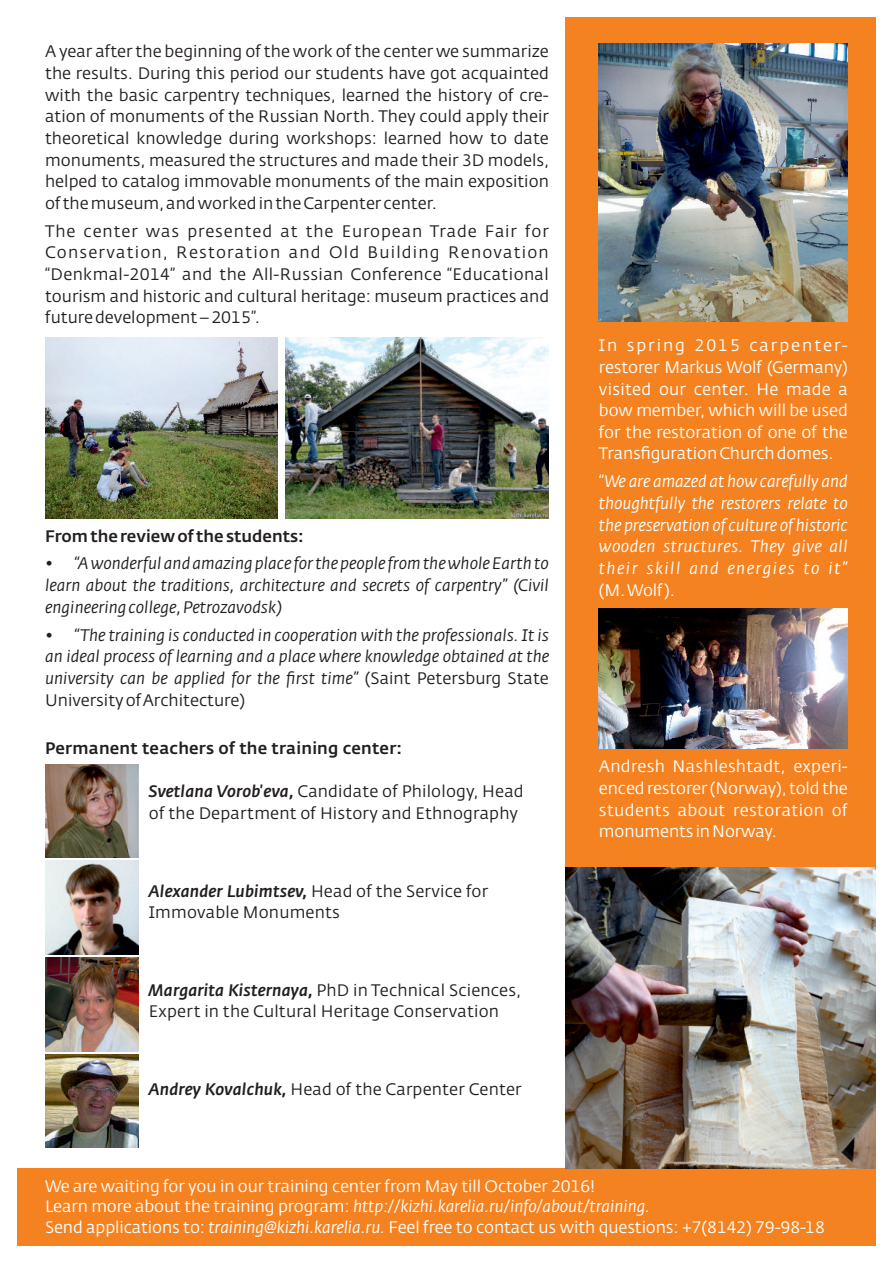
<style>
.page{position:relative;width:893px;height:1263px;background:#fff}
.page>*{position:absolute;margin:0;border:0;box-sizing:border-box;transform-origin:0 0}
.t1{font:16.5px/21.6px "IB Fedra";letter-spacing:.01em;color:#231f20}
.t2{font:16.5px/21.6px "IB Fedra";letter-spacing:-.005em;color:#fff;text-align:justify}
.t3{font:italic 16.5px/21.6px "IB Fedra";color:#231f20;text-align:justify}
.t4{font:italic 16.5px/21.6px "IB Fedra";letter-spacing:.03em;color:#fff;text-align:justify}
.t5{font:700 16.5px "IB Fedra";letter-spacing:.01em;color:#231f20}
.s1{font-style:normal}
.s2{font-weight:700;font-style:italic}
.s3{font-style:italic}
</style>
<div class="page">
<div style="left:17px;top:1168px;width:859px;height:78px;background:#f58220"></div>
<div style="left:566px;top:17px;width:310px;height:851px;background:#f58220"></div>
<img style="left:599px;top:43px;width:249px;height:279px">
<img style="left:599px;top:608px;width:249px;height:140px">
<img style="left:45px;top:338px;width:233px;height:181px">
<img style="left:285px;top:338px;width:264px;height:181px">
<img style="left:45px;top:764px;width:94px;height:94px">
<img style="left:45px;top:861px;width:94px;height:94px">
<img style="left:45px;top:958px;width:94px;height:93px">
<img style="left:45px;top:1054px;width:94px;height:94px">
<img style="left:566px;top:868px;width:310px;height:300px">
<p class="t1" style="left:45px;top:42px;width:506px;text-align:justify">A year after the beginning of the work of the center we summarize the results. During this period our students have got acquainted with the basic carpentry techniques, learned the history of cre&shy;ation of monuments of the Russian North. They could apply their theoretical knowledge during workshops: learned how to date monuments, measured the structures and made their 3D models, helped to catalog immovable monuments of the main exposition of the museum,and worked in the Carpenter center.</p>
<p class="t1" style="left:45px;top:221px;width:506px;text-align:justify">The center was presented at the European Trade Fair for Conservation, Restoration and Old Building Renovation “Denkmal-2014” and the All-Russian Conference “Educational tourism and historic and cultural heritage: museum practices and future development – 2015”.</p>
<p class="t5" style="left:45px;top:529px;width:260px">From the review of the students:</p>
<p class="t3" style="left:45px;top:554px;width:505px"><span class="s1">•</span> “A wonderful and amazing place for the people from the whole Earth to learn about the traditions, architecture and secrets of carpentry” (Civil engineering college, Petrozavodsk)</p>
<p class="t3" style="left:45px;top:625px;width:506px">• “The training is conducted in cooperation with the professionals. It is an ideal process of learning and a place where knowledge obtained at the university can be applied for the first time” <span class="s1">(Saint Petersburg State University of Architecture)</span></p>
<p class="t5" style="left:45px;top:741px;width:358px">Permanent teachers of the training center:</p>
<p class="t1" style="left:149px;top:782px;width:376px"><span class="s2">Svetlana Vorob'eva,</span> Candidate of Philology, Head of the Department of History and Ethnography</p>
<p class="t1" style="left:149px;top:881px;width:341px"><span class="s2">Alexander Lubimtsev,</span> Head of the Service for<br>Immovable Monuments</p>
<p class="t1" style="left:149px;top:980px;width:374px"><span class="s2">Margarita Kisternaya,</span> PhD in Technical Sciences,<br>Expert in the Cultural Heritage Conservation</p>
<p class="t1" style="left:149px;top:1079px;width:374px"><span class="s2">Andrey Kovalchuk,</span> Head of the Carpenter Center</p>
<p class="t2" style="left:599px;top:336px;width:250px">In spring 2015 carpenter&shy;restorer Markus Wolf (Germany) visited our center. He made a bow member, which will be used for the restoration of one of the Transfiguration Church domes.</p>
<p class="t4" style="left:599px;top:472px;width:250px">“We are amazed at how carefully and thoughtfully the restorers relate to the preservation of culture of historic wooden structures. They give all their skill and energies to it”</p>
<p class="t2" style="left:599px;top:580px;width:78px">(M.Wolf).</p>
<p class="t2" style="left:599px;top:757px;width:250px">Andresh Nashleshtadt, experi&shy;enced restorer (Norway), told the students about restoration of monuments in Norway.</p>
<p class="t2" style="left:45px;top:1177px;width:781px;line-height:20.7px;text-align:left">We are waiting for you in our training center from May till October 2016!<br>Learn more about the training program: <span class="s3">http://kizhi.karelia.ru/info/about/training.<br></span>Send applications to: <span class="s3">training@kizhi.karelia.ru.</span> Feel free to contact us with questions: +7(8142) 79-98-18</p>
</div>
